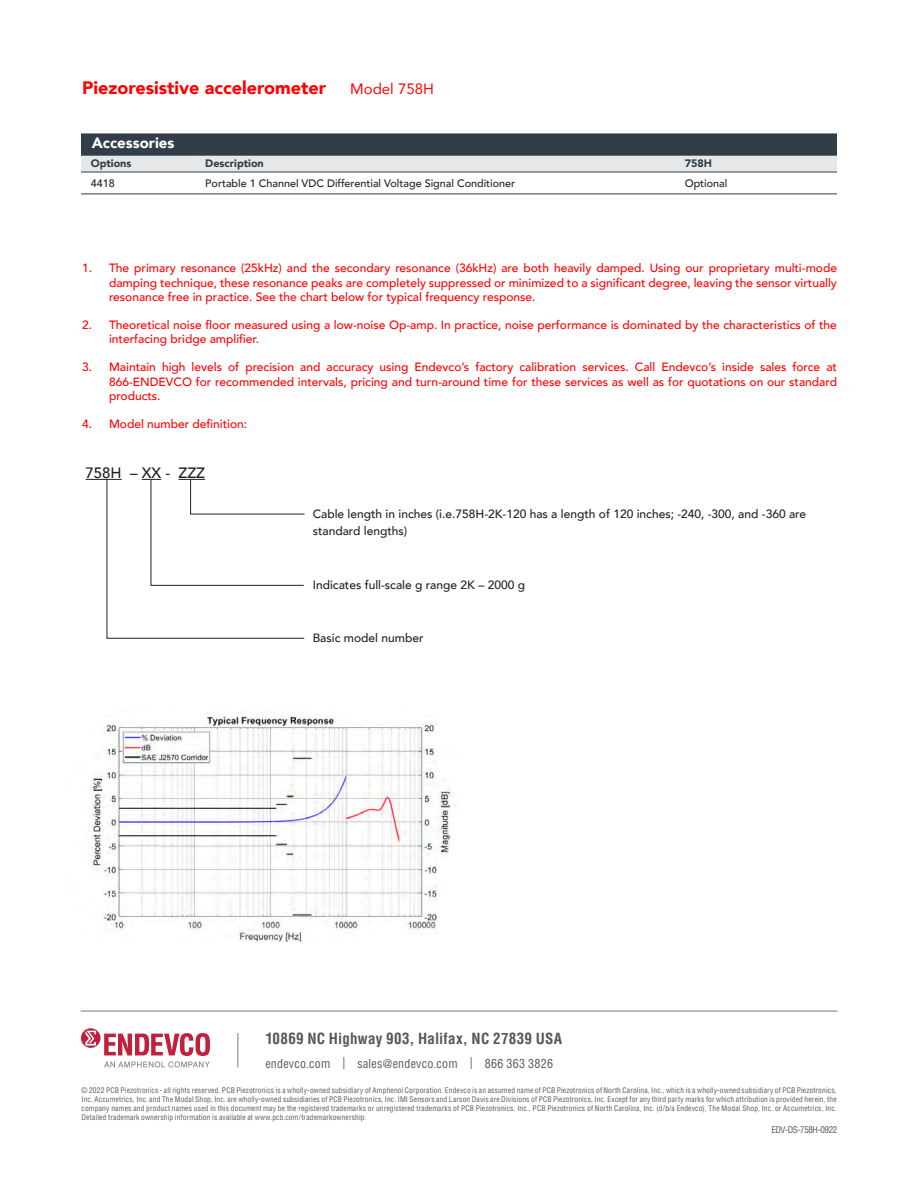
<style>
.page{position:relative;width:918px;height:1188px;background:#fff}
.page>*{position:absolute;margin:0;border:0;box-sizing:border-box;transform-origin:0 0}
.t1{font:900 18px "Avenir";color:#f00}
.t2{font:700 condensed 15px "Helvetica LT Pro";letter-spacing:.015em;color:#57585a}
.t3{font:900 15px "Avenir";color:#fff}
.t4{font:500 15px "Avenir";color:#231f20}
.t5{font:500 12px/14.4px "Avenir";color:#f00;text-align:justify}
.t6{font:500 12px/17.1px "Avenir";color:#231f20}
.t7{font:condensed 12px "Helvetica LT Pro";letter-spacing:.02em;color:#57585a}
.t8{font:500 10.8px "Avenir";color:#231f20}
.t9{font:900 10.8px "Avenir";color:#323d47}
.t10{font:condensed 9px "Helvetica LT Pro";letter-spacing:-.04em;color:#57585a}
.t11{font:condensed 7.5px/9px "Helvetica LT Pro";letter-spacing:.02em;color:#57585a;text-align:justify}
.s1{color:#fff}
.s2{font-weight:400;font-size:15px}
</style>
<div class="page">
<svg style="left:81px;top:133px;width:756px;height:61px"></svg>
<hr style="left:81px;top:155px;width:114px;height:1px;background:#323d47">
<hr style="left:195px;top:155px;width:480px;height:1px;background:#323d47">
<hr style="left:675px;top:155px;width:162px;height:1px;background:#323d47">
<hr style="left:81px;top:172px;width:114px;height:1px;background:#323d47">
<hr style="left:195px;top:172px;width:480px;height:1px;background:#323d47">
<hr style="left:675px;top:172px;width:162px;height:1px;background:#323d47">
<hr style="left:81px;top:194px;width:114px;height:1px;background:#323d47">
<hr style="left:195px;top:194px;width:480px;height:1px;background:#323d47">
<hr style="left:675px;top:194px;width:162px;height:1px;background:#323d47">
<hr style="left:86px;top:479px;width:36px;height:1px;background:#231f20">
<svg style="left:106px;top:478px;width:199px;height:161px"></svg>
<img style="left:91px;top:713px;width:365px;height:228px">
<hr style="left:81px;top:1011px;width:756px;height:1px;background:#76787b">
<hr style="left:238px;top:1033px;width:1px;height:35px;background:#76787b">
<svg style="left:81px;top:1028px;width:129px;height:40px"></svg>
<h1 class="t1" style="left:82px;top:80px;width:353px">Piezoresistive accelerometer <span class="s1">|</span> <span class="s2">Model 758H</span></h1>
<h2 class="t3" style="left:92px;top:137px;width:84px">Accessories</h2>
<h3 class="t9" style="left:91px;top:159px;width:42px">Options</h3>
<h3 class="t9" style="left:205px;top:159px;width:60px">Description</h3>
<h3 class="t9" style="left:685px;top:159px;width:29px">758H</h3>
<h3 class="t8" style="left:91px;top:179px;width:26px">4418</h3>
<h3 class="t8" style="left:205px;top:179px;width:312px">Portable 1 Channel VDC Differential Voltage Signal Conditioner</h3>
<h3 class="t8" style="left:685px;top:179px;width:44px">Optional</h3>
<p class="t5" style="left:109px;top:262px;width:729px;text-indent:-27px">1. The primary resonance (25kHz) and the secondary resonance (36kHz) are both heavily damped. Using our proprietary multi-mode damping technique, these resonance peaks are completely suppressed or minimized to a significant degree, leaving the sensor virtually resonance free in practice. See the chart below for typical frequency response.</p>
<h3 class="t5" style="left:109px;top:319px;width:729px;text-indent:-27px">2. Theoretical noise floor measured using a low-noise Op-amp. In practice, noise performance is dominated by the characteristics of the interfacing bridge amplifier.</h3>
<p class="t5" style="left:109px;top:361px;width:729px;text-indent:-27px">3. Maintain high levels of precision and accuracy using Endevco’s factory calibration services. Call Endevco’s inside sales force at 866-ENDEVCO for recommended intervals, pricing and turn-around time for these services as well as for quotations on our standard products.</p>
<h3 class="t5" style="left:82px;top:418px;width:167px">4. Model number definition:</h3>
<h2 class="t4" style="left:86px;top:467px;width:121px">758H – XX - ZZZ</h2>
<h3 class="t6" style="left:313px;top:507px;width:495px">Cable length in inches (i.e.758H-2K-120 has a length of 120 inches; -240, -300, and -360 are standard lengths)</h3>
<h3 class="t6" style="left:313px;top:577px;width:214px">Indicates full-scale g range 2K – 2000 g</h3>
<h3 class="t6" style="left:313px;top:631px;width:112px">Basic model number</h3>
<h2 class="t2" style="left:265px;top:1033px;width:298px">10869 NC Highway 903, Halifax, NC 27839 USA</h2>
<h3 class="t7" style="left:265px;top:1058px;width:289px">endevco.com | sales@endevco.com | 866 363 3826</h3>
<p class="t11" style="left:82px;top:1086px;width:757px">© 2022 PCB Piezotronics - all rights reserved. PCB Piezotronics is a wholly-owned subsidiary of Amphenol Corporation. Endevco is an assumed name of PCB Piezotronics of North Carolina, Inc., which is a wholly-owned subsidiary of PCB Piezotronics, Inc. Accumetrics, Inc. and The Modal Shop, Inc. are wholly-owned subsidiaries of PCB Piezotronics, Inc. IMI Sensors and Larson Davis are Divisions of PCB Piezotronics, Inc. Except for any third party marks for which attribution is provided herein, the company names and product names used in this document may be the registered trademarks or unregistered trademarks of PCB Piezotronics, Inc., PCB Piezotronics of North Carolina, Inc. (d/b/a Endevco), The Modal Shop, Inc. or Accumetrics, Inc.<br>Detailed trademark ownership information is available at www.pcb.com/trademarkownership.</p>
<p class="t10" style="left:771px;top:1126px;width:67px">EDV-DS-758H-0922</p>
</div>
